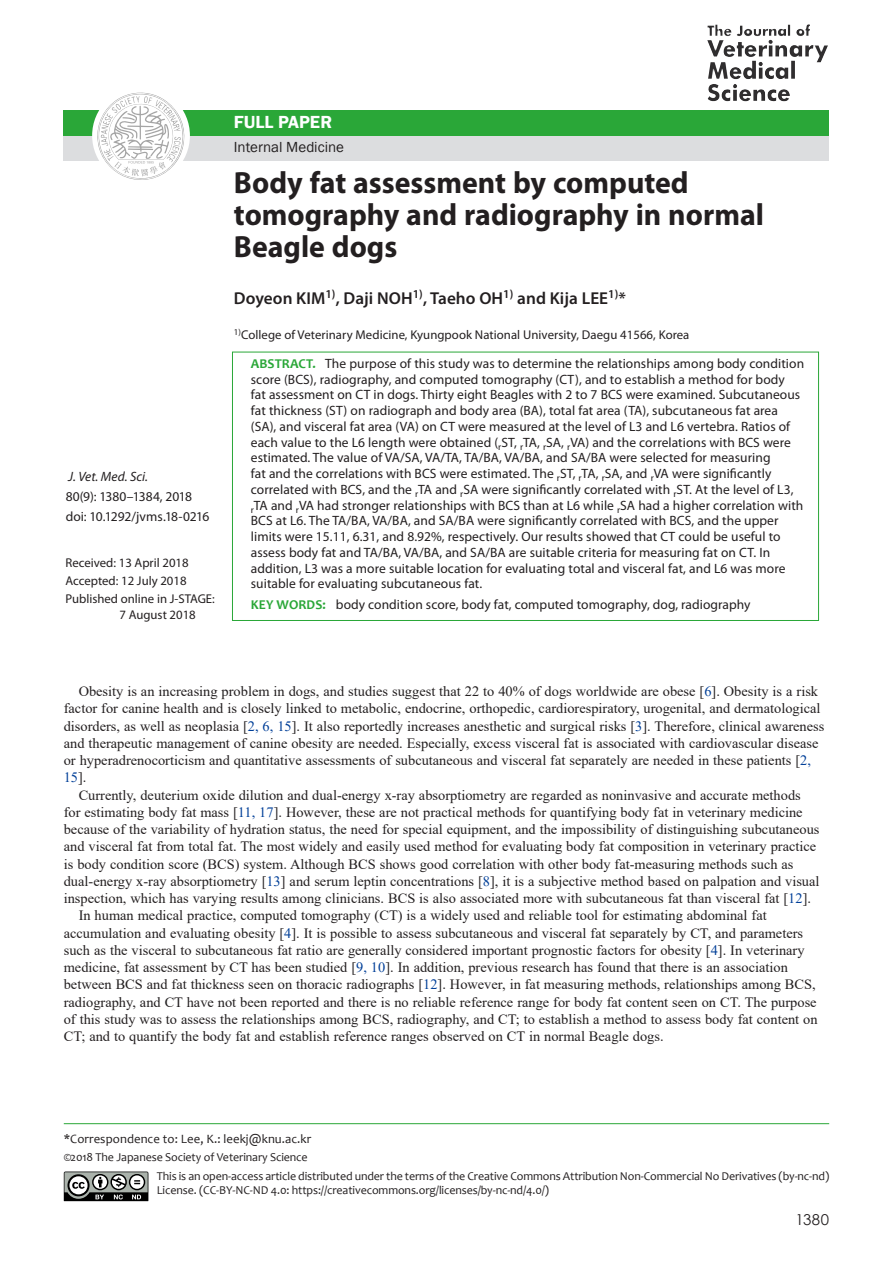
<style>
.page{position:relative;width:893px;height:1263px;background:#fff}
.page>*{position:absolute;margin:0;border:0;box-sizing:border-box;transform-origin:0 0}
.t1{font:700 30.75px/32.2px "Myriad Pro";color:#231f20}
.t2{font:600 18px "Franklin Gothic";color:#fff}
.t3{font:600 17.25px "Myriad Pro";letter-spacing:.005em;color:#231f20}
.t4{font:15px "Franklin Gothic";color:#231f20}
.t5{font:15px "Century Gothic";color:#231f20}
.t6{font:14.25px "Times New Roman";color:#231f20}
.t7{font:14.25px "Times New Roman";color:#003f98}
.t8{font:13.5px/15.8px "Myriad Pro";letter-spacing:.005em;color:#231f20}
.t9{font:italic 13.5px "Myriad Pro";color:#231f20}
.t10{font:12.75px/17.9px "Myriad Pro";color:#231f20}
.t11{font:12.75px "Candara";letter-spacing:.005em;color:#231f20}
.t12{font:12px/20px "Candara";letter-spacing:-.01em;color:#231f20}
.s1{font-family:"Candara";font-weight:700;color:#2aa738}
.s2{color:#003f98}
.s3{color:#231f20}
</style>
<div class="page">
<hr style="left:64px;top:1123px;width:765px;height:1px;background:#2aa738">
<div style="left:64px;top:136px;width:765px;height:25px;background:#dcdddf"></div>
<div style="left:64px;top:111px;width:765px;height:25px;background:#2aa738"></div>
<div style="left:92px;top:87px;width:98px;height:97px;background:#fff;border-radius:50%"></div>
<svg style="left:94px;top:92px;width:93px;height:88px"></svg>
<img style="left:707px;top:24px;width:106px;height:33px">
<div style="left:232px;top:352px;width:587px;height:269px;border:1px solid #2aa738"></div>
<svg style="left:64px;top:1171px;width:84px;height:30px"></svg>
<p class="t9" style="left:68px;top:469px;width:81px">J. Vet. Med. Sci.</p>
<p class="t8" style="left:66px;top:487px;width:145px;line-height:20px">80(9): 1380–1384, 2018 doi: 10.1292/jvms.18-0216</p>
<p class="t10" style="left:66px;top:554px;width:151px">Received: 13 April 2018<br>Accepted: 12 July 2018<br>Published online in J-STAGE:</p>
<p class="t10" style="left:120px;top:605px;width:78px">7 August 2018</p>
<p class="t2" style="left:234px;top:111px;width:100px">FULL PAPER</p>
<p class="t4" style="left:234px;top:138px;width:112px">Internal Medicine</p>
<h1 class="t1" style="left:234px;top:165px;width:532px">Body fat assessment by computed tomography and radiography in normal<br>Beagle dogs</h1>
<p class="t3" style="left:234px;top:287px;width:394px">Doyeon KIM<sup>1)</sup>, Daji NOH<sup>1)</sup>, Taeho OH<sup>1)</sup> and Kija LEE<sup>1)</sup>*</p>
<p class="t10" style="left:234px;top:326px;width:457px"><sup>1)</sup>College of Veterinary Medicine, Kyungpook National University, Daegu 41566, Korea</p>
<p class="t8" style="left:251px;top:355px;width:555px"><span class="s1">ABSTRACT.</span> The purpose of this study was to determine the relationships among body condition score (BCS), radiography, and computed tomography (CT), and to establish a method for body<br>fat assessment on CT in dogs. Thirty eight Beagles with 2 to 7 BCS were examined. Subcutaneous fat thickness (ST) on radiograph and body area (BA), total fat area (TA), subcutaneous fat area (SA), and visceral fat area (VA) on CT were measured at the level of L3 and L6 vertebra. Ratios of each value to the L6 length were obtained (<sub>r</sub>ST, <sub>r</sub>TA, <sub>r</sub>SA, <sub>r</sub>VA) and the correlations with BCS were estimated. The value of VA/SA, VA/TA, TA/BA, VA/BA, and SA/BA were selected for measuring<br>fat and the correlations with BCS were estimated. The <sub>r</sub>ST, <sub>r</sub>TA, <sub>r</sub>SA, and <sub>r</sub>VA were significantly correlated with BCS, and the <sub>r</sub>TA and <sub>r</sub>SA were significantly correlated with <sub>r</sub>ST. At the level of L3, <sub>r</sub>TA and <sub>r</sub>VA had stronger relationships with BCS than at L6 while <sub>r</sub>SA had a higher correlation with BCS at L6. The TA/BA, VA/BA, and SA/BA were significantly correlated with BCS, and the upper limits were 15.11, 6.31, and 8.92%, respectively. Our results showed that CT could be useful to assess body fat and TA/BA, VA/BA, and SA/BA are suitable criteria for measuring fat on CT. In addition, L3 was a more suitable location for evaluating total and visceral fat, and L6 was more suitable for evaluating subcutaneous fat.</p>
<p class="t8" style="left:251px;top:596px;width:501px"><span class="s1">KEY WORDS:</span> body condition score, body fat, computed tomography, dog, radiography</p>
<p class="t6" style="left:79px;top:681px;width:741px">Obesity is an increasing problem in dogs, and studies suggest that 22 to 40% of dogs worldwide are obese [<span class="s2">6</span>]. Obesity is a risk</p>
<p class="t6" style="left:64px;top:698px;width:758px">factor for canine health and is closely linked to metabolic, endocrine, orthopedic, cardiorespiratory, urogenital, and dermatological</p>
<p class="t6" style="left:64px;top:716px;width:762px">disorders, as well as neoplasia [<span class="s2">2, 6, 15</span>]. It also reportedly increases anesthetic and surgical risks [<span class="s2">3</span>]. Therefore, clinical awareness</p>
<p class="t6" style="left:64px;top:733px;width:756px">and therapeutic management of canine obesity are needed. Especially, excess visceral fat is associated with cardiovascular disease</p>
<p class="t6" style="left:64px;top:750px;width:749px">or hyperadrenocorticism and quantitative assessments of subcutaneous and visceral fat separately are needed in these patients [<span class="s2">2,</span></p>
<p class="t7" style="left:64px;top:767px;width:24px">15<span class="s3">].</span></p>
<p class="t6" style="left:79px;top:785px;width:724px">Currently, deuterium oxide dilution and dual-energy x-ray absorptiometry are regarded as noninvasive and accurate methods</p>
<p class="t6" style="left:64px;top:802px;width:740px">for estimating body fat mass [<span class="s2">11, 17</span>]. However, these are not practical methods for quantifying body fat in veterinary medicine</p>
<p class="t6" style="left:64px;top:819px;width:757px">because of the variability of hydration status, the need for special equipment, and the impossibility of distinguishing subcutaneous</p>
<p class="t6" style="left:64px;top:836px;width:754px">and visceral fat from total fat. The most widely and easily used method for evaluating body fat composition in veterinary practice</p>
<p class="t6" style="left:64px;top:854px;width:731px">is body condition score (BCS) system. Although BCS shows good correlation with other body fat-measuring methods such as</p>
<p class="t6" style="left:64px;top:871px;width:757px">dual-energy x-ray absorptiometry [<span class="s2">13</span>] and serum leptin concentrations [<span class="s2">8</span>], it is a subjective method based on palpation and visual</p>
<p class="t6" style="left:64px;top:888px;width:749px">inspection, which has varying results among clinicians. BCS is also associated more with subcutaneous fat than visceral fat [<span class="s2">12</span>].</p>
<p class="t6" style="left:79px;top:906px;width:690px">In human medical practice, computed tomography (CT) is a widely used and reliable tool for estimating abdominal fat</p>
<p class="t6" style="left:64px;top:923px;width:741px">accumulation and evaluating obesity [<span class="s2">4</span>]. It is possible to assess subcutaneous and visceral fat separately by CT, and parameters</p>
<p class="t6" style="left:64px;top:940px;width:742px">such as the visceral to subcutaneous fat ratio are generally considered important prognostic factors for obesity [<span class="s2">4</span>]. In veterinary</p>
<p class="t6" style="left:64px;top:957px;width:726px">medicine, fat assessment by CT has been studied [<span class="s2">9, 10</span>]. In addition, previous research has found that there is an association</p>
<p class="t6" style="left:64px;top:975px;width:753px">between BCS and fat thickness seen on thoracic radiographs [<span class="s2">12</span>]. However, in fat measuring methods, relationships among BCS,</p>
<p class="t6" style="left:64px;top:992px;width:754px">radiography, and CT have not been reported and there is no reliable reference range for body fat content seen on CT. The purpose</p>
<p class="t6" style="left:64px;top:1009px;width:755px">of this study was to assess the relationships among BCS, radiography, and CT; to establish a method to assess body fat content on</p>
<p class="t6" style="left:64px;top:1026px;width:601px">CT; and to quantify the body fat and establish reference ranges observed on CT in normal Beagle dogs.</p>
<p class="t11" style="left:64px;top:1130px;width:249px">*Correspondence to: Lee, K.: leekj@knu.ac.kr</p>
<p class="t12" style="left:157px;top:1146px;width:674px;text-indent:-93px">©2018 The Japanese Society of Veterinary Science<br>This is an open-access article distributed under the terms of the Creative Commons Attribution Non-Commercial No Derivatives (by-nc-nd)</p>
<p class="t12" style="left:157px;top:1180px;width:394px">License. (CC-BY-NC-ND 4.0: https://creativecommons.org/licenses/by-nc-nd/4.0/)</p>
<p class="t5" style="left:795px;top:1209px;width:35px">1380</p>
</div>
